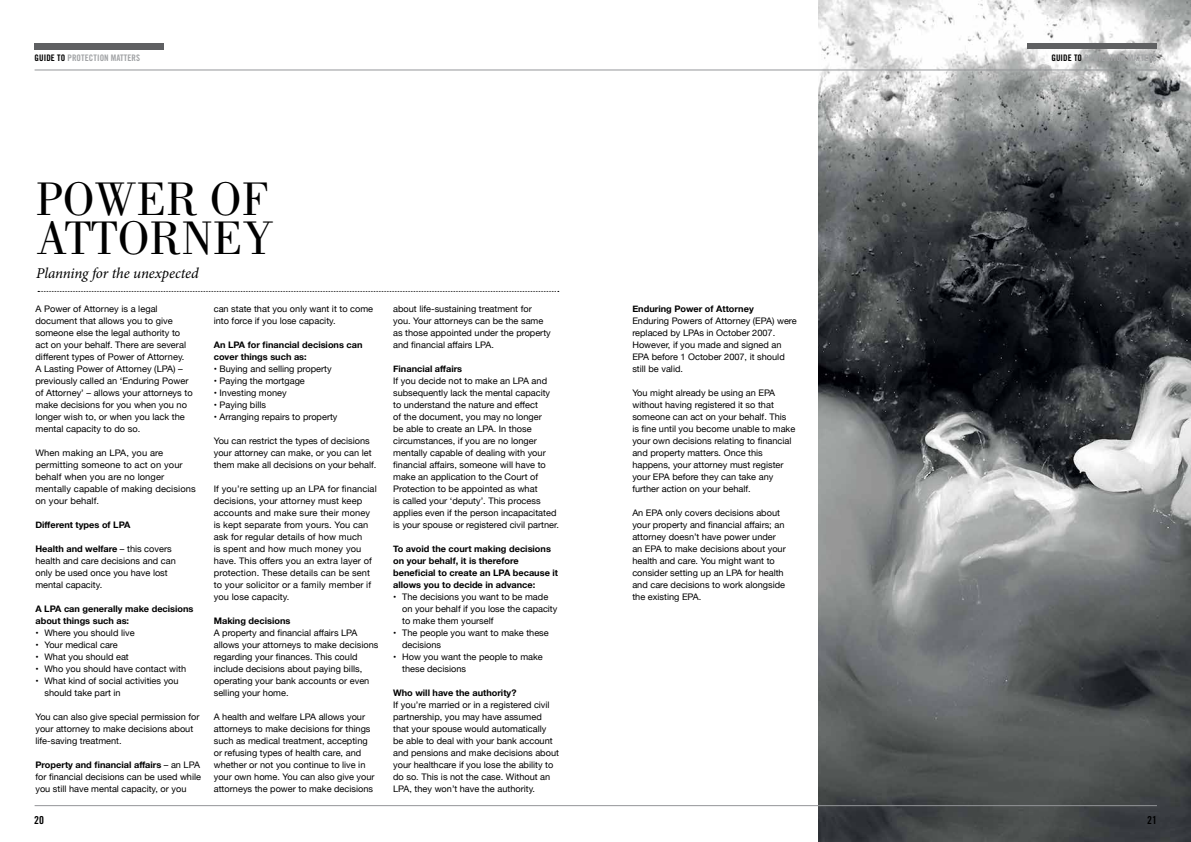
<style>
.page{position:relative;width:1191px;height:842px;background:#fff}
.page>*{position:absolute;margin:0;border:0;box-sizing:border-box;transform-origin:0 0}
.t1{font:48.7px/38.3px "Bodoni";color:#000}
.t2{font:italic 15px "Minion Pro";letter-spacing:-.01em;color:#000}
.t3{font:11px "Trade Gothic Bold Cond Twenty";color:#000}
.t4{font:9px/12px "Helvetica Neue";color:#000}
.t5{font:700 9px/12px "Helvetica Neue";color:#000}
.t6{font:9px/12px "Helvetica Neue";color:#000;scale:1.04 1}
.t7{font:9px "Trade Gothic Bold Cond Twenty";letter-spacing:.01em;color:#a1a3a5}
.s1{color:#000}
.s2{font-weight:700}
</style>
<div class="page">
<img style="left:818px;top:0;width:373px;height:842px">
<hr style="left:35px;top:805px;width:1122px;height:1px;background:#939598">
<hr style="left:35px;top:70px;width:1122px;height:1px;background:#939598">
<div style="left:34px;top:43px;width:129px;height:6px;background:#5f6062"></div>
<div style="left:1028px;top:43px;width:129px;height:5px;background:#5f6062"></div>
<svg style="left:38px;top:291px;width:521px;height:1px"></svg>
<p class="t7" style="left:35px;top:52px;width:107px"><span class="s1">GUIDE TO</span> PROTECTION MATTERS</p>
<p class="t7" style="left:1051px;top:52px;width:107px"><span class="s1">GUIDE TO</span> PROTECTION MATTERS</p>
<h1 class="t1" style="left:36px;top:180px;width:239px">POWER OF<br>ATTORNEY</h1>
<h2 class="t2" style="left:36px;top:263px;width:164px">Planning for the unexpected</h2>
<p class="t4" style="left:35px;top:303px;width:159px">A Power of Attorney is a legal document that allows you to give someone else the legal authority to act on your behalf. There are several different types of Power of Attorney.<br>A Lasting Power of Attorney (LPA) – previously called an ‘Enduring Power of Attorney’ – allows your attorneys to make decisions for you when you no longer wish to, or when you lack the mental capacity to do so.</p>
<p class="t6" style="left:35px;top:447px;width:156px">When making an LPA, you are permitting someone to act on your behalf when you are no longer mentally capable of making decisions on your behalf.</p>
<p class="t5" style="left:35px;top:519px;width:96px">Different types of LPA</p>
<p class="t4" style="left:35px;top:543px;width:142px"><span class="s2">Health and welfare</span> – this covers health and care decisions and can only be used once you have lost mental capacity.</p>
<p class="t5" style="left:35px;top:603px;width:160px">A LPA can generally make decisions about things such as:</p>
<p class="t4" style="left:35px;top:627px;width:101px">• Where you should live</p>
<p class="t4" style="left:35px;top:639px;width:84px">• Your medical care</p>
<p class="t4" style="left:35px;top:651px;width:95px">• What you should eat</p>
<p class="t4" style="left:35px;top:663px;width:152px">• Who you should have contact with</p>
<p class="t4" style="left:44px;top:675px;width:136px;text-indent:-9px">• What kind of social activities you should take part in</p>
<p class="t4" style="left:35px;top:711px;width:166px">You can also give special permission for your attorney to make decisions about life-saving treatment.</p>
<p class="t4" style="left:35px;top:759px;width:167px"><span class="s2">Property and financial affairs</span> – an LPA for financial decisions can be used while you still have mental capacity, or you</p>
<p class="t4" style="left:214px;top:303px;width:161px">can state that you only want it to come into force if you lose capacity.</p>
<p class="t5" style="left:214px;top:339px;width:150px">An LPA for financial decisions can cover things such as:</p>
<p class="t4" style="left:214px;top:363px;width:119px">• Buying and selling property</p>
<p class="t4" style="left:214px;top:375px;width:93px">• Paying the mortgage</p>
<p class="t4" style="left:214px;top:387px;width:74px">• Investing money</p>
<p class="t4" style="left:214px;top:399px;width:54px">• Paying bills</p>
<p class="t4" style="left:214px;top:411px;width:125px">• Arranging repairs to property</p>
<p class="t4" style="left:214px;top:435px;width:164px">You can restrict the types of decisions your attorney can make, or you can let them make all decisions on your behalf.</p>
<p class="t4" style="left:214px;top:483px;width:164px">If you’re setting up an LPA for financial decisions, your attorney must keep accounts and make sure their money is kept separate from yours. You can ask for regular details of how much<br>is spent and how much money you have. This offers you an extra layer of protection. These details can be sent to your solicitor or a family member if you lose capacity.</p>
<p class="t5" style="left:214px;top:615px;width:78px">Making decisions</p>
<p class="t4" style="left:214px;top:627px;width:166px">A property and financial affairs LPA allows your attorneys to make decisions regarding your finances. This could include decisions about paying bills, operating your bank accounts or even selling your home.</p>
<p class="t4" style="left:214px;top:711px;width:162px">A health and welfare LPA allows your attorneys to make decisions for things such as medical treatment, accepting or refusing types of health care, and whether or not you continue to live in your own home. You can also give your attorneys the power to make decisions</p>
<p class="t4" style="left:393px;top:303px;width:159px">about life-sustaining treatment for you. Your attorneys can be the same as those appointed under the property and financial affairs LPA.</p>
<p class="t5" style="left:393px;top:363px;width:71px">Financial affairs</p>
<p class="t4" style="left:393px;top:375px;width:167px">If you decide not to make an LPA and subsequently lack the mental capacity to understand the nature and effect<br>of the document, you may no longer<br>be able to create an LPA. In those circumstances, if you are no longer mentally capable of dealing with your financial affairs, someone will have to make an application to the Court of Protection to be appointed as what<br>is called your ‘deputy’. This process applies even if the person incapacitated is your spouse or registered civil partner.</p>
<p class="t5" style="left:393px;top:543px;width:166px">To avoid the court making decisions on your behalf, it is therefore beneficial to create an LPA because it allows you to decide in advance:</p>
<p class="t4" style="left:402px;top:591px;width:157px;text-indent:-9px">• The decisions you want to be made on your behalf if you lose the capacity to make them yourself</p>
<p class="t4" style="left:402px;top:627px;width:148px;text-indent:-9px">• The people you want to make these decisions</p>
<p class="t4" style="left:402px;top:651px;width:142px;text-indent:-9px">• How you want the people to make these decisions</p>
<p class="t5" style="left:393px;top:686px;width:125px">Who will have the authority?</p>
<p class="t4" style="left:393px;top:699px;width:167px">If you’re married or in a registered civil partnership, you may have assumed that your spouse would automatically be able to deal with your bank account and pensions and make decisions about your healthcare if you lose the ability to do so. This is not the case. Without an LPA, they won’t have the authority.</p>
<p class="t5" style="left:632px;top:302px;width:123px">Enduring Power of Attorney</p>
<p class="t4" style="left:632px;top:315px;width:166px">Enduring Powers of Attorney (EPA) were replaced by LPAs in October 2007.<br>However, if you made and signed an<br>EPA before 1 October 2007, it should still be valid.</p>
<p class="t4" style="left:632px;top:387px;width:164px">You might already be using an EPA without having registered it so that someone can act on your behalf. This is fine until you become unable to make your own decisions relating to financial and property matters. Once this happens, your attorney must register your EPA before they can take any further action on your behalf.</p>
<p class="t4" style="left:632px;top:507px;width:155px">An EPA only covers decisions about your property and financial affairs; an attorney doesn’t have power under an EPA to make decisions about your health and care. You might want to consider setting up an LPA for health and care decisions to work alongside the existing EPA.</p>
<p class="t3" style="left:34px;top:813px;width:11px">20</p>
<p class="t3" style="left:1147px;top:813px;width:11px">21</p>
</div>
